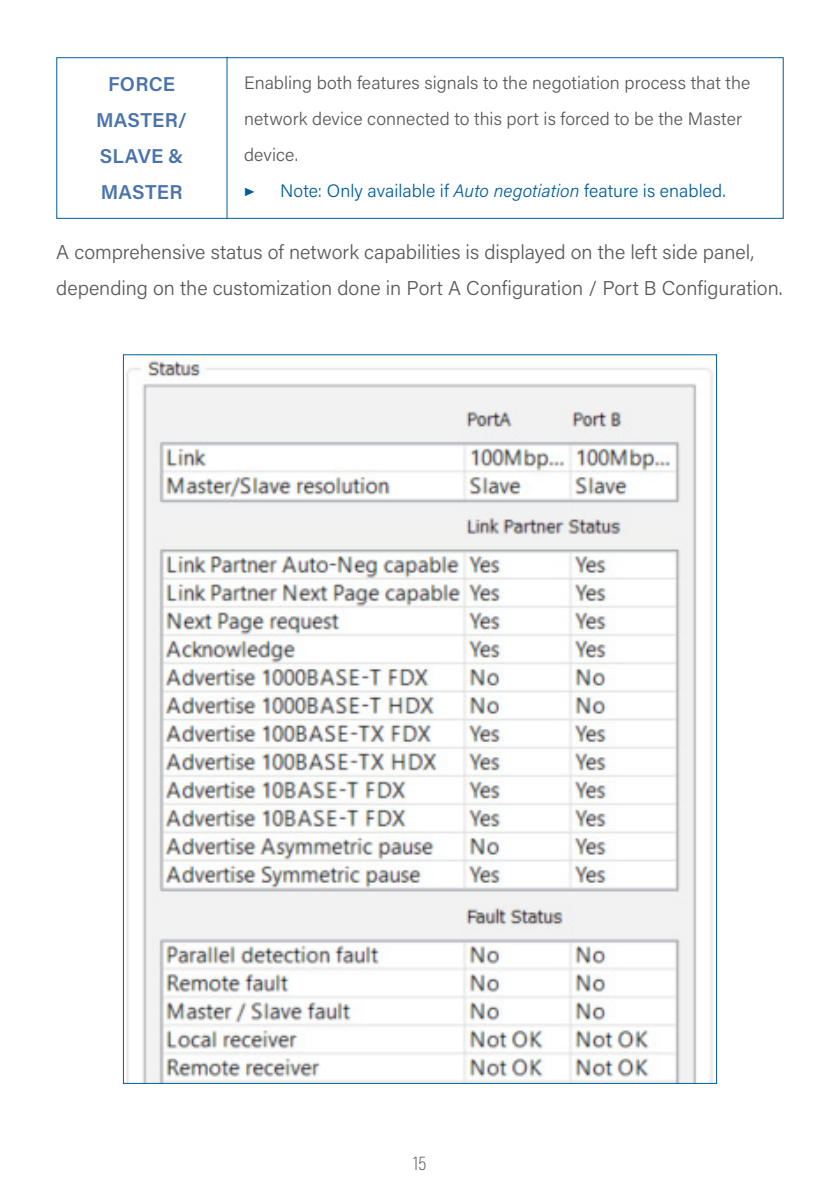
<style>
.page{position:relative;width:840px;height:1191px;background:#fff}
.page>*{position:absolute;margin:0;border:0;box-sizing:border-box;transform-origin:0 0}
.t1{font:300 20px/36px "Acumin Pro";color:#58595b}
.t2{font:600 20px/36px "Acumin Pro";letter-spacing:.01em;color:#4a73ac;text-align:center}
.t3{font:200 20px "Acumin Pro Cond";color:#58595b}
.t4{font:300 18px/36px "Acumin Pro";letter-spacing:.005em;color:#58595b}
.t5{font:300 18px "Acumin Pro";letter-spacing:.005em;color:#005e9e}
.t6{font:italic 500 18px "Acumin Pro Cond";color:#005e9e}
.s1{font-style:italic}
</style>
<div class="page">
<div style="left:56px;top:57px;width:727px;height:162px;border:1px solid #005e9e"></div>
<hr style="left:226px;top:57px;width:1px;height:162px;background:#005e9e">
<img style="left:126px;top:359px;width:587px;height:722px">
<p class="t2" style="left:96px;top:65px;width:92px">FORCE<br>MASTER/<br>SLAVE &amp;<br>MASTER</p>
<p class="t4" style="left:244px;top:64px;width:507px">Enabling both features signals to the negotiation process that the network device connected to this port is forced to be the Master device.</p>
<p class="t6" style="left:244px;top:179px;width:12px">▶</p>
<p class="t5" style="left:280px;top:178px;width:447px">Note: Only available if <span class="s1">Auto negotiation</span> feature is enabled.</p>
<p class="t1" style="left:56px;top:233px;width:727px">A comprehensive status of network capabilities is displayed on the left side panel, depending on the customization done in Port A Configuration / Port B Configuration.</p>
<p class="t3" style="left:413px;top:1150px;width:14px">15</p>
</div>
